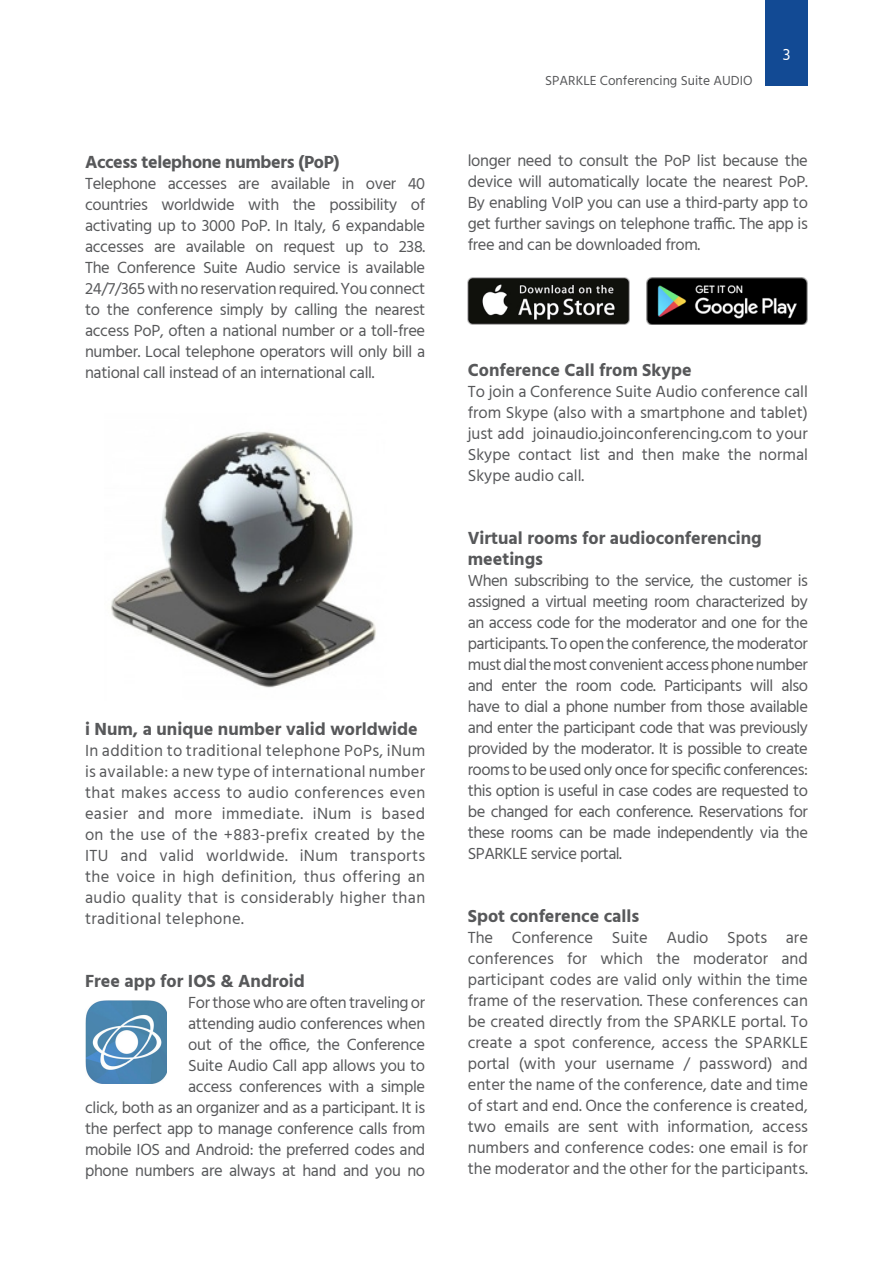
<style>
.page{position:relative;width:893px;height:1263px;background:#fff}
.page>*{position:absolute;margin:0;border:0;box-sizing:border-box;transform-origin:0 0}
.Stile_di_paragrafo_1{font:700 18px/21px "Hind";color:#57585a}
.Stile_di_paragrafo_1-2{font:700 18px "Hind";letter-spacing:-.02em;color:#57585a}
.Stile_di_paragrafo_1-3{font:16.5px/21px "Hind";letter-spacing:-.02em;color:#57585a;text-align:justify}
.t1{font:16.5px "Hind";color:#fff}
.t2{font:13.5px "Hind";color:#57585a}
</style>
<div class="page">
<div style="left:765px;top:0;width:43px;height:85px;background:#124a94"></div>
<img style="left:111px;top:432px;width:265px;height:256px">
<img style="left:85px;top:1001px;width:82px;height:82px">
<img style="left:468px;top:277px;width:161px;height:48px">
<img style="left:646px;top:277px;width:162px;height:48px">
<p class="Stile_di_paragrafo_1-2" style="left:85px;top:151px;width:256px">Access telephone numbers (PoP)</p>
<p class="Stile_di_paragrafo_1-3" style="left:85px;top:174px;width:342px">Telephone accesses are available in over 40 countries worldwide with the possibility of activating up to 3000 PoP. In Italy, 6 expandable accesses are available on request up to 238.<br>The Conference Suite Audio service is available 24/7/365 with no reservation required. You connect to the conference simply by calling the nearest access PoP, often a national number or a toll-free number. Local telephone operators will only bill a national call instead of an international call.</p>
<p class="Stile_di_paragrafo_1" style="left:85px;top:718px;width:334px">i Num, a unique number valid worldwide</p>
<p class="Stile_di_paragrafo_1-3" style="left:85px;top:741px;width:342px">In addition to traditional telephone PoPs, iNum is available: a new type of international number that makes access to audio conferences even easier and more immediate. iNum is based on the use of the +883-prefix created by the ITU and valid worldwide. iNum transports the voice in high definition, thus offering an audio quality that is considerably higher than traditional telephone.</p>
<p class="Stile_di_paragrafo_1" style="left:85px;top:970px;width:221px">Free app for IOS &amp; Android</p>
<p class="Stile_di_paragrafo_1-3" style="left:85px;top:993px;width:342px;text-align:right">For those who are often traveling or<br>attending audio conferences when<br>out of the office, the Conference<br>Suite Audio Call app allows you to<br>access conferences with a simple<br>click, both as an organizer and as a participant. It is the perfect app to manage conference calls from mobile IOS and Android: the preferred codes and phone numbers are always at hand and you no</p>
<p class="t2" style="left:545px;top:71px;width:209px">SPARKLE Conferencing Suite AUDIO</p>
<p class="t1" style="left:783px;top:43px;width:9px">3</p>
<p class="Stile_di_paragrafo_1-3" style="left:468px;top:151px;width:342px">longer need to consult the PoP list because the device will automatically locate the nearest PoP.<br>By enabling VoIP you can use a third-party app to get further savings on telephone traffic. The app is free and can be downloaded from.</p>
<p class="Stile_di_paragrafo_1" style="left:468px;top:360px;width:225px">Conference Call from Skype</p>
<p class="Stile_di_paragrafo_1-3" style="left:468px;top:382px;width:342px">To join a Conference Suite Audio conference call from Skype (also with a smartphone and tablet) just add joinaudio.joinconferencing.com to your Skype contact list and then make the normal Skype audio call.</p>
<p class="Stile_di_paragrafo_1" style="left:468px;top:528px;width:295px">Virtual rooms for audioconferencing meetings</p>
<p class="Stile_di_paragrafo_1-3" style="left:468px;top:571px;width:342px">When subscribing to the service, the customer is assigned a virtual meeting room characterized by an access code for the moderator and one for the participants. To open the conference, the moderator must dial the most convenient access phone number and enter the room code. Participants will also have to dial a phone number from those available and enter the participant code that was previously provided by the moderator. It is possible to create rooms to be used only once for specific conferences: this option is useful in case codes are requested to be changed for each conference. Reservations for these rooms can be made independently via the SPARKLE service portal.</p>
<p class="Stile_di_paragrafo_1" style="left:468px;top:906px;width:173px">Spot conference calls</p>
<p class="Stile_di_paragrafo_1-3" style="left:468px;top:928px;width:342px">The Conference Suite Audio Spots are conferences for which the moderator and participant codes are valid only within the time frame of the reservation. These conferences can be created directly from the SPARKLE portal. To create a spot conference, access the SPARKLE portal (with your username / password) and enter the name of the conference, date and time of start and end. Once the conference is created, two emails are sent with information, access numbers and conference codes: one email is for the moderator and the other for the participants.</p>
</div>
